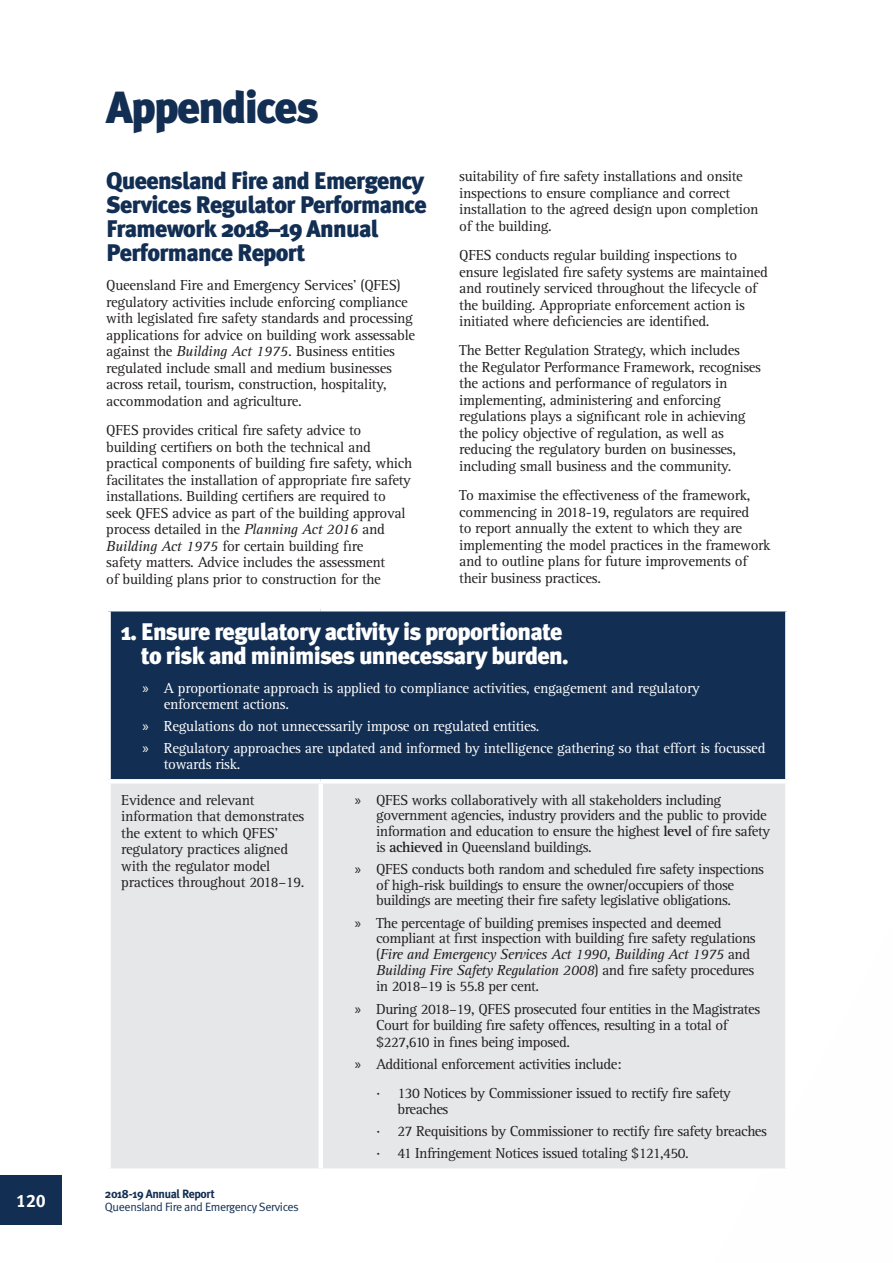
<style>
.page{position:relative;width:893px;height:1263px;background:#fff}
.page>*{position:absolute;margin:0;border:0;box-sizing:border-box;transform-origin:0 0}
.t1{font:900 45px "Meta Plus";letter-spacing:-.04em;color:#122e53}
.t2{font:900 24px/24px "Meta Plus";letter-spacing:-.03em;color:#122e53}
.t3{font:900 24px/24px "Meta Plus";letter-spacing:-.03em;color:#fff;text-align:right}
.t4{font:18px "Meta Bold LF";color:#fff}
.t5{font:15px/16.5px "Rotis Serif";letter-spacing:-.02em;color:#231f20}
.t6{font:15px/15.8px "Rotis Serif";letter-spacing:-.02em;color:#fff}
.t7{font:12px "Meta Normal";letter-spacing:-.03em;color:#122e53}
.t8{font:700 12px "Meta Plus";letter-spacing:-.03em;color:#122e53}
.s1{font-family:"Myriad Pro"}
.s2{font-weight:700}
.s3{font-style:italic}
.s4{font-family:"Meta Normal LF"}
</style>
<div class="page">
<div style="left:109px;top:609px;width:678px;height:172px;background:#122e53"></div>
<div style="left:111px;top:783px;width:674px;height:385px;background:#e6e7e9"></div>
<hr style="left:106px;top:607px;width:215px;height:4px;background:#fff">
<div style="left:106px;top:611px;width:5px;height:168px;background:#fff"></div>
<hr style="left:321px;top:607px;width:469px;height:4px;background:#fff">
<div style="left:785px;top:611px;width:5px;height:168px;background:#fff"></div>
<hr style="left:106px;top:779px;width:215px;height:4px;background:#fff">
<hr style="left:321px;top:779px;width:469px;height:4px;background:#fff">
<hr style="left:319px;top:783px;width:4px;height:385px;background:#fff">
<div style="left:0;top:1175px;width:62px;height:50px;background:#122e53"></div>
<h1 class="t1" style="left:106px;top:81px;width:214px">Appendices</h1>
<p class="t5" style="left:459px;top:169px;width:301px">suitability of fire safety installations and onsite inspections to ensure compliance and correct installation to the agreed design upon completion of the building.</p>
<p class="t5" style="left:459px;top:247px;width:310px">QFES conducts regular building inspections to ensure legislated fire safety systems are maintained and routinely serviced throughout the lifecycle of the building. Appropriate enforcement action is initiated where deficiencies are identified.</p>
<p class="t5" style="left:459px;top:343px;width:303px">The Better Regulation Strategy, which includes the Regulator Performance Framework, recognises the actions and performance of regulators in implementing, administering and enforcing regulations plays a significant role in achieving the policy objective of regulation, as well as reducing the regulatory burden on businesses, including small business and the community.</p>
<p class="t5" style="left:459px;top:487px;width:313px">To maximise the effectiveness of the framework, commencing in 2018-19, regulators are required<br>to report annually the extent to which they are implementing the model practices in the framework and to outline plans for future improvements of their business practices.</p>
<h2 class="t3" style="left:121px;top:620px;width:449px">1. Ensure regulatory activity is proportionate to risk and minimises unnecessary burden.</h2>
<p class="t6" style="left:164px;top:680px;width:537px;text-indent:-21px"><span class="s1">»</span> A proportionate approach is applied to compliance activities, engagement and regulatory enforcement actions.</p>
<p class="t6" style="left:143px;top:715px;width:624px;line-height:22.2px"><span class="s1">»</span> Regulations do not unnecessarily impose on regulated entities.<br><span class="s1">»</span> Regulatory approaches are updated and informed by intelligence gathering so that effort is focussed</p>
<p class="t6" style="left:164px;top:756px;width:78px">towards risk.</p>
<p class="t5" style="left:121px;top:792px;width:185px">Evidence and relevant information that demonstrates the extent to which QFES’ regulatory practices aligned with the regulator model practices throughout 2018–19.</p>
<p class="t5" style="left:376px;top:792px;width:396px;line-height:15.8px;text-indent:-21px"><span class="s1">»</span> QFES works collaboratively with all stakeholders including government agencies, industry providers and the public to provide information and education to ensure the highest <span class="s2">level</span> of fire safety is <span class="s2">achieved</span> in Queensland buildings.</p>
<h2 class="t2" style="left:106px;top:169px;width:322px">Queensland Fire and Emergency<br>Services Regulator Performance<br>Framework 2018–19 Annual<br>Performance Report</h2>
<p class="t5" style="left:106px;top:278px;width:310px">Queensland Fire and Emergency Services’ (QFES) regulatory activities include enforcing compliance with legislated fire safety standards and processing applications for advice on building work assessable against the <span class="s3">Building Act 1975.</span> Business entities regulated include small and medium businesses across retail, tourism, construction, hospitality, accommodation and agriculture.</p>
<p class="t5" style="left:106px;top:422px;width:307px">QFES provides critical fire safety advice to building certifiers on both the technical and practical components of building fire safety, which facilitates the installation of appropriate fire safety installations. Building certifiers are required to seek QFES advice as part of the building approval process detailed in the <span class="s3">Planning Act 2016</span> and <span class="s3">Building Act 1975</span> for certain building fire<br>safety matters. Advice includes the assessment<br>of building plans prior to construction for the</p>
<p class="t5" style="left:376px;top:861px;width:390px;line-height:15.8px;text-indent:-21px"><span class="s1">»</span> QFES conducts both random and scheduled fire safety inspections of high-risk buildings to ensure the owner/occupiers of those buildings are meeting their fire safety legislative obligations.</p>
<p class="t5" style="left:376px;top:915px;width:381px;line-height:15.8px;text-indent:-21px"><span class="s1">»</span> The percentage of building premises inspected and deemed compliant at first inspection with building fire safety regulations (<span class="s3">Fire and Emergency Services Act 1990, Building Act 1975</span> and <span class="s3">Building Fire Safety Regulation 2008</span>) and fire safety procedures in 2018–19 is 55.8 per cent.</p>
<p class="t5" style="left:376px;top:1001px;width:386px;text-indent:-21px"><span class="s1">»</span> During 2018–19, QFES prosecuted four entities in the Magistrates<br>Court for building fire safety offences, resulting in a total of $227,610 in fines being imposed.</p>
<p class="t5" style="left:376px;top:1050px;width:356px;line-height:28.5px;text-indent:-21px"><span class="s1">»</span> Additional enforcement activities include:<br><span class="s4">·</span> 130 Notices by Commissioner issued to rectify fire safety</p>
<p class="t5" style="left:376px;top:1098px;width:392px;line-height:22.2px;text-indent:21px">breaches<br><span class="s4">·</span> 27 Requisitions by Commissioner to rectify fire safety breaches <span class="s4">·</span> 41 Infringement Notices issued totaling $121,450.</p>
<p class="t4" style="left:16px;top:1189px;width:31px">120</p>
<p class="t8" style="left:105px;top:1187px;width:111px">2018-19 Annual Report</p>
<p class="t7" style="left:105px;top:1200px;width:196px">Queensland Fire and Emergency Services</p>
</div>
